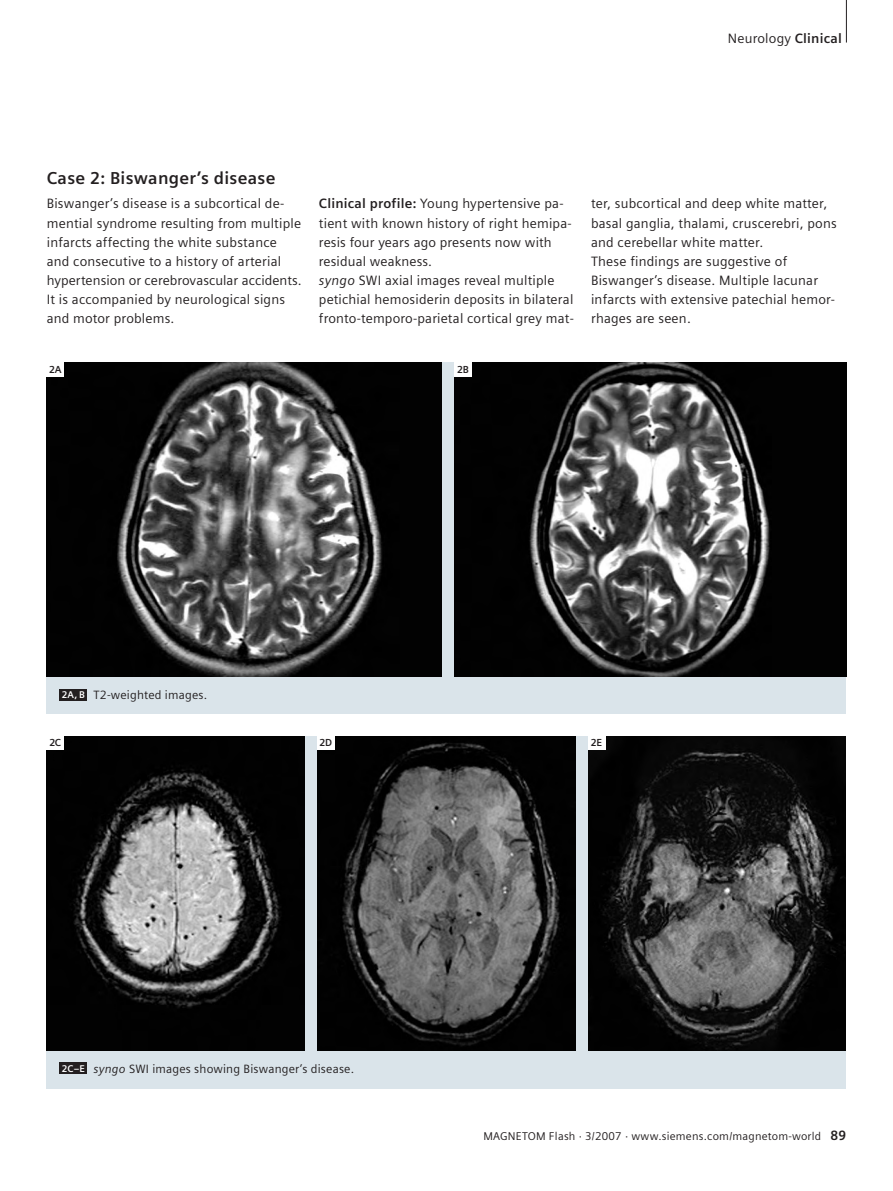
<style>
.page{position:relative;width:893px;height:1191px;background:#fff}
.page>*{position:absolute;margin:0;border:0;box-sizing:border-box;transform-origin:0 0}
.t1{font:700 17.25px "Siemens Sans";letter-spacing:.015em;color:#231f20}
.t2{font:13.5px/19.2px "Siemens Sans";letter-spacing:.015em;color:#231f20}
.t3{font:12px "Siemens Sans";letter-spacing:.015em;color:#231f20}
.t4{font:11.25px "Siemens Sans";letter-spacing:.02em;color:#231f20}
.t5{font:700 10.2px "Siemens Sans";letter-spacing:-.025em;color:#231f20}
.s1{font-weight:700}
.s2{font-style:italic}
.s3{font-weight:700;font-size:9.75px;color:#fff}
.s4{font-weight:700;font-size:13.5px}
</style>
<div class="page">
<div style="left:47px;top:736px;width:799px;height:353px;background:#dae4ea"></div>
<img style="left:47px;top:736px;width:258px;height:314px">
<img style="left:317px;top:736px;width:258px;height:314px">
<img style="left:588px;top:736px;width:258px;height:314px">
<div style="left:47px;top:735px;width:17px;height:15px;background:#fff"></div>
<div style="left:317px;top:735px;width:17px;height:15px;background:#fff"></div>
<div style="left:588px;top:735px;width:17px;height:15px;background:#fff"></div>
<div style="left:60px;top:1063px;width:27px;height:11px;background:#231f20"></div>
<div style="left:47px;top:362px;width:799px;height:352px;background:#dae4ea"></div>
<img style="left:47px;top:362px;width:395px;height:314px">
<div style="left:47px;top:362px;width:17px;height:15px;background:#fff"></div>
<img style="left:455px;top:362px;width:391px;height:314px">
<div style="left:60px;top:689px;width:27px;height:11px;background:#231f20"></div>
<div style="left:455px;top:362px;width:17px;height:15px;background:#fff"></div>
<hr style="left:846px;top:0;width:1px;height:43px;background:#231f20">
<p class="t2" style="left:728px;top:29px;width:116px">Neurology <span class="s1">Clinical</span></p>
<p class="t1" style="left:47px;top:170px;width:230px">Case 2: Biswanger’s disease</p>
<p class="t2" style="left:47px;top:195px;width:257px">Biswanger’s disease is a subcortical de&shy;mential syndrome resulting from multiple infarcts affecting the white substance and consecutive to a history of arterial hypertension or cerebrovascular accidents.<br>It is accompanied by neurological signs and motor problems.</p>
<p class="t2" style="left:319px;top:195px;width:257px"><span class="s1">Clinical profile:</span> Young hypertensive pa&shy;tient with known history of right hemipa&shy;resis four years ago presents now with residual weakness.<br><span class="s2">syngo</span> SWI axial images reveal multiple petichial hemosiderin deposits in bilateral fronto-temporo-parietal cortical grey mat-</p>
<p class="t2" style="left:591px;top:195px;width:247px">ter, subcortical and deep white matter, basal ganglia, thalami, cruscerebri, pons and cerebellar white matter.<br>These findings are suggestive of Biswanger’s disease. Multiple lacunar infarcts with extensive patechial hemor&shy;rhages are seen.</p>
<p class="t5" style="left:49px;top:365px;width:14px">2A</p>
<p class="t5" style="left:457px;top:365px;width:13px">2B</p>
<p class="t3" style="left:62px;top:689px;width:147px"><span class="s3">2A, B</span> T2-weighted images.</p>
<p class="t5" style="left:49px;top:738px;width:13px">2C</p>
<p class="t5" style="left:320px;top:738px;width:14px">2D</p>
<p class="t5" style="left:591px;top:738px;width:13px">2E</p>
<p class="t3" style="left:62px;top:1062px;width:294px"><span class="s3">2C–E</span> <span class="s2">syngo</span> SWI images showing Biswanger’s disease.</p>
<p class="t4" style="left:483px;top:1130px;width:364px">MAGNETOM Flash · 3/2007 · www.siemens.com/magnetom-world <span class="s4">89</span></p>
</div>
